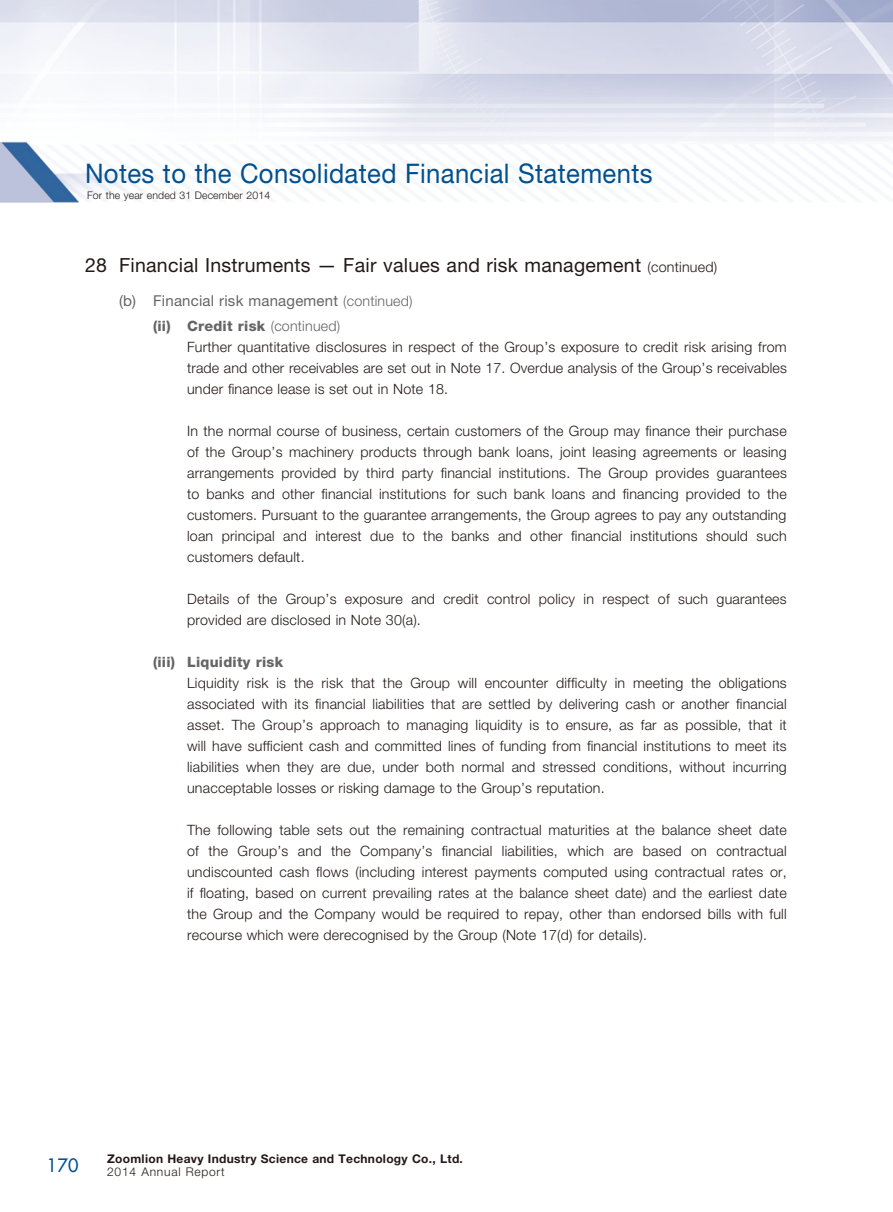
<style>
.page{position:relative;width:893px;height:1212px;background:#fff}
.page>*{position:absolute;margin:0;border:0;box-sizing:border-box;transform-origin:0 0}
.t1{font:27px "Helvetica Neue";letter-spacing:.015em;color:#00508f;scale:.95 1}
.t2{font:19.5px "Helvetica Neue";letter-spacing:.015em;color:#231916}
.t3{font:18px "Futura";color:#00508f}
.t4{font:15px "Helvetica Neue";letter-spacing:.015em;color:#666565}
.t5{font:300 14.25px/21px "Helvetica Neue";letter-spacing:.015em;color:#231916;text-align:justify}
.t6{font:800 14.25px "Helvetica Neue";letter-spacing:.015em;color:#666565}
.t7{font:700 12px "Helvetica Neue";letter-spacing:.025em;color:#231916}
.t8{font:300 12px "Helvetica Neue";letter-spacing:.065em;color:#231916}
.t9{font:300 10.5px "Helvetica Neue";letter-spacing:.015em;color:#231916}
.s1{font-weight:300;font-size:14.25px}
.s2{font-weight:800;color:#666565}
.s3{color:#666565}
</style>
<div class="page">
<img style="left:0;top:0;width:893px;height:203px">
<h1 class="t1" style="left:85px;top:157px;width:599px">Notes to the Consolidated Financial Statements</h1>
<p class="t9" style="left:87px;top:189px;width:185px">For the year ended 31 December 2014</p>
<h2 class="t2" style="left:85px;top:253px;width:634px">28 Financial Instruments — Fair values and risk management <span class="s1">(continued)</span></h2>
<p class="t4" style="left:119px;top:291px;width:295px">(b) Financial risk management <span class="s1">(continued)</span></p>
<p class="t5" style="left:187px;top:315px;width:601px;text-align:left;text-indent:-34px"><span class="s2">(ii) Credit risk</span> <span class="s3">(continued)<br></span>Further quantitative disclosures in respect of the Group’s exposure to credit risk arising from trade and other receivables are set out in Note 17. Overdue analysis of the Group’s receivables under finance lease is set out in Note 18.</p>
<p class="t5" style="left:187px;top:420px;width:601px">In the normal course of business, certain customers of the Group may finance their purchase of the Group’s machinery products through bank loans, joint leasing agreements or leasing arrangements provided by third party financial institutions. The Group provides guarantees to banks and other financial institutions for such bank loans and financing provided to the customers. Pursuant to the guarantee arrangements, the Group agrees to pay any outstanding loan principal and interest due to the banks and other financial institutions should such customers default.</p>
<p class="t5" style="left:187px;top:588px;width:601px">Details of the Group’s exposure and credit control policy in respect of such guarantees provided are disclosed in Note 30(a).</p>
<p class="t6" style="left:153px;top:653px;width:132px">(iii) Liquidity risk</p>
<p class="t5" style="left:187px;top:672px;width:601px">Liquidity risk is the risk that the Group will encounter difficulty in meeting the obligations associated with its financial liabilities that are settled by delivering cash or another financial asset. The Group’s approach to managing liquidity is to ensure, as far as possible, that it will have sufficient cash and committed lines of funding from financial institutions to meet its liabilities when they are due, under both normal and stressed conditions, without incurring unacceptable losses or risking damage to the Group’s reputation.</p>
<p class="t5" style="left:187px;top:819px;width:601px">The following table sets out the remaining contractual maturities at the balance sheet date of the Group’s and the Company’s financial liabilities, which are based on contractual undiscounted cash flows (including interest payments computed using contractual rates or, if floating, based on current prevailing rates at the balance sheet date) and the earliest date the Group and the Company would be required to repay, other than endorsed bills with full recourse which were derecognised by the Group (Note 17(d) for details).</p>
<p class="t3" style="left:47px;top:1154px;width:33px">170</p>
<p class="t7" style="left:107px;top:1151px;width:357px">Zoomlion Heavy Industry Science and Technology Co., Ltd.</p>
<p class="t8" style="left:107px;top:1165px;width:119px">2014 Annual Report</p>
</div>
